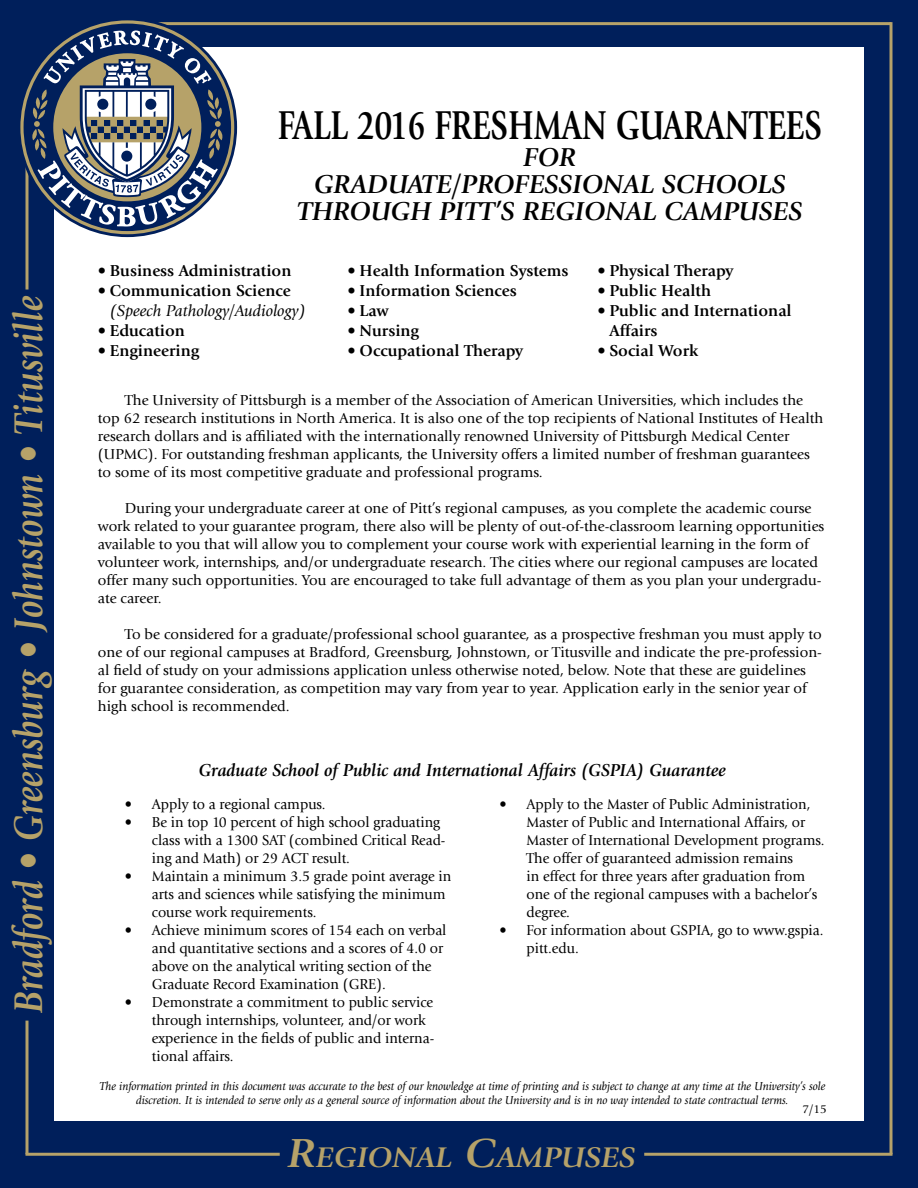
<style>
.page{position:relative;width:918px;height:1188px;background:#001f5b}
.page>*{position:absolute;margin:0;border:0;box-sizing:border-box;transform-origin:0 0}
.t1{font:700 42px "Giovanni";color:#000;scale:.77 1}
.t2{font:italic 700 41.7px "Giovanni";color:#b6a269;scale:.86 1}
.t3{font:italic 700 29.55px "Giovanni";color:#b6a269;scale:1.06 1}
.t4{font:italic 700 27px/27px "Giovanni";color:#000;text-align:center}
.t5{font:italic 700 18px "Giovanni";color:#000;scale:.96 1}
.t6{font:700 16.5px/19.8px "Giovanni";color:#000}
.t7{font:italic 16.5px "Giovanni";color:#000}
.t8{font:15px/18px "Giovanni";color:#000}
.t9{font:15px/18px "Giovanni";color:#000;scale:.96 1}
.t10{font:italic 12px/14.4px "Giovanni";color:#000;text-align:center;scale:.94 1}
.t11{font:12px "Giovanni";color:#000}
.s1{font-size:42.3px}
</style>
<div class="page">
<hr style="left:26px;top:127px;width:2px;height:163px;background:#b6a269">
<div style="left:54px;top:47px;width:810px;height:1073px;background:#fff"></div>
<hr style="left:127px;top:22px;width:764px;height:3px;background:#b6a269">
<hr style="left:890px;top:22px;width:2px;height:1132px;background:#b6a269">
<hr style="left:644px;top:1153px;width:249px;height:3px;background:#b6a269">
<hr style="left:26px;top:1153px;width:254px;height:3px;background:#b6a269">
<hr style="left:26px;top:1021px;width:2px;height:133px;background:#b6a269">
<svg style="left:20px;top:20px;width:217px;height:217px"></svg>
<svg style="left:24px;top:24px;width:207px;height:207px"></svg>
<h2 class="t2" style="left:5px;top:1013px;width:836px;rotate:-90deg">Bradford • Greensburg • Johnstown • Titusville</h2>
<h1 class="t1" style="left:278px;top:101px;width:708px">FALL 2016 FRESHMAN GUARANTEES</h1>
<h3 class="t4" style="left:297px;top:144px;width:507px">FOR<br>GRADUATE/PROFESSIONAL SCHOOLS<br>THROUGH PITT’S REGIONAL CAMPUSES</h3>
<p class="t6" style="left:98px;top:261px;width:195px">• Business Administration</p>
<p class="t6" style="left:98px;top:281px;width:194px">• Communication Science</p>
<p class="t7" style="left:110px;top:301px;width:197px">(Speech Pathology/Audiology)</p>
<p class="t6" style="left:98px;top:321px;width:89px">• Education</p>
<p class="t6" style="left:98px;top:340px;width:103px">• Engineering</p>
<p class="t6" style="left:348px;top:261px;width:222px">• Health Information Systems</p>
<p class="t6" style="left:348px;top:281px;width:171px">• Information Sciences</p>
<p class="t6" style="left:348px;top:301px;width:43px">• Law</p>
<p class="t6" style="left:348px;top:321px;width:73px">• Nursing</p>
<p class="t6" style="left:348px;top:340px;width:177px">• Occupational Therapy</p>
<p class="t6" style="left:597px;top:261px;width:138px">• Physical Therapy</p>
<p class="t6" style="left:597px;top:281px;width:115px">• Public Health</p>
<p class="t6" style="left:609px;top:301px;width:184px;text-indent:-12px">• Public and International<br>Affairs</p>
<p class="t6" style="left:597px;top:340px;width:102px">• Social Work</p>
<p class="t8" style="left:98px;top:391px;width:727px;text-indent:27px">The University of Pittsburgh is a member of the Association of American Universities, which includes the top 62 research institutions in North America. It is also one of the top recipients of National Institutes of Health research dollars and is affiliated with the internationally renowned University of Pittsburgh Medical Center (UPMC). For outstanding freshman applicants, the University offers a limited number of freshman guarantees to some of its most competitive graduate and professional programs.</p>
<p class="t8" style="left:98px;top:499px;width:728px;text-indent:27px">During your undergraduate career at one of Pitt’s regional campuses, as you complete the academic course work related to your guarantee program, there also will be plenty of out-of-the-classroom learning opportunities available to you that will allow you to complement your course work with experiential learning in the form of volunteer work, internships, and/or undergraduate research. The cities where our regional campuses are located offer many such opportunities. You are encouraged to take full advantage of them as you plan your undergradu&shy;ate career.</p>
<p class="t8" style="left:98px;top:625px;width:726px;text-indent:27px">To be considered for a graduate/professional school guarantee, as a prospective freshman you must apply to one of our regional campuses at Bradford, Greensburg, Johnstown, or Titusville and indicate the pre-profession&shy;al field of study on your admissions application unless otherwise noted, below. Note that these are guidelines for guarantee consideration, as competition may vary from year to year. Application early in the senior year of high school is recommended.</p>
<p class="t5" style="left:199px;top:760px;width:551px">Graduate School of Public and International Affairs (GSPIA) Guarantee</p>
<p class="t9" style="left:125px;top:795px;width:211px">• Apply to a regional campus.</p>
<p class="t9" style="left:152px;top:813px;width:307px;text-indent:-27px">• Be in top 10 percent of high school graduating class with a 1300 SAT (combined Critical Read&shy;ing and Math) or 29 ACT result.</p>
<p class="t9" style="left:152px;top:867px;width:313px;text-indent:-27px">• Maintain a minimum 3.5 grade point average in arts and sciences while satisfying the minimum course work requirements.</p>
<p class="t9" style="left:152px;top:921px;width:308px;text-indent:-27px">• Achieve minimum scores of 154 each on verbal and quantitative sections and a scores of 4.0 or above on the analytical writing section of the Graduate Record Examination (GRE).</p>
<p class="t9" style="left:152px;top:993px;width:296px;text-indent:-27px">• Demonstrate a commitment to public service through internships, volunteer, and/or work experience in the fields of public and interna&shy;tional affairs.</p>
<p class="t9" style="left:527px;top:795px;width:312px;text-indent:-27px">• Apply to the Master of Public Administration, Master of Public and International Affairs, or Master of International Development programs.<br>The offer of guaranteed admission remains<br>in effect for three years after graduation from one of the regional campuses with a bachelor’s degree.</p>
<p class="t9" style="left:527px;top:921px;width:311px;text-indent:-27px">• For information about GSPIA, go to www.gspia. pitt.edu.</p>
<p class="t10" style="left:99px;top:1079px;width:774px">The information printed in this document was accurate to the best of our knowledge at time of printing and is subject to change at any time at the University’s sole discretion. It is intended to serve only as a general source of information about the University and is in no way intended to state contractual terms.</p>
<p class="t11" style="left:802px;top:1102px;width:26px">7/15</p>
<h3 class="t3" style="left:288px;top:1141px;width:330px"><span class="s1">R</span>EGIONAL <span class="s1">C</span>AMPUSES</h3>
</div>
